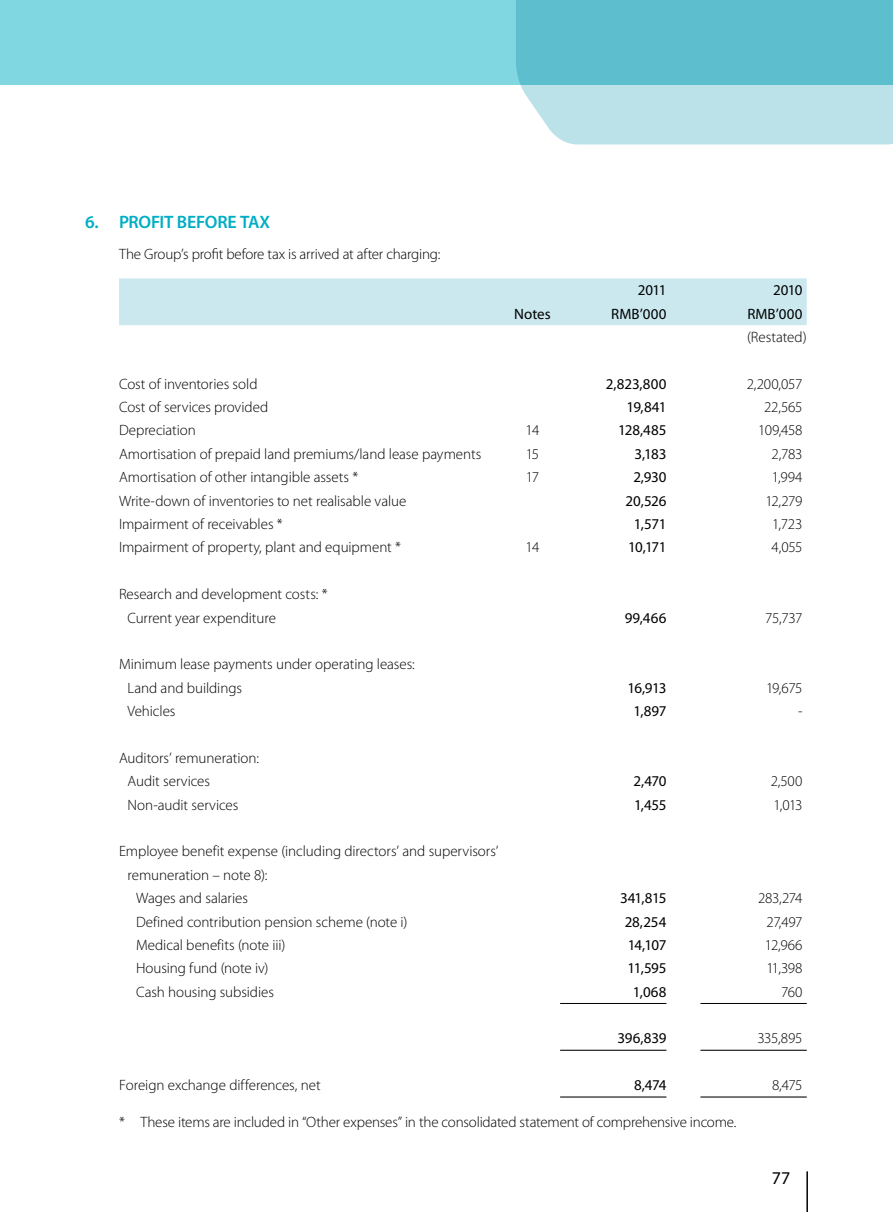
<style>
.page{position:relative;width:893px;height:1212px;background:#fff}
.page>*{position:absolute;margin:0;border:0;box-sizing:border-box;transform-origin:0 0}
.t1{font:600 18px "Myriad Pro";letter-spacing:-.015em;color:#00aec4}
.t2{font:18px "Myriad Pro";color:#000}
.t3{font:300 15px/23.4px "Myriad Pro";letter-spacing:-.005em;color:#000}
.t4{font:15px "Myriad Pro";letter-spacing:-.015em;color:#000}
</style>
<div class="page">
<hr style="left:806px;top:1171px;width:2px;height:41px;background:#000">
<div style="left:0;top:0;width:893px;height:85px;background:#80d6e1"></div>
<svg style="left:516px;top:0;width:377px;height:144px;background:#85cdd8"></svg>
<div style="left:119px;top:278px;width:688px;height:47px;background:#cbe8ee"></div>
<hr style="left:560px;top:1003px;width:106px;height:1px;background:#000">
<hr style="left:700px;top:1003px;width:107px;height:1px;background:#000">
<hr style="left:560px;top:1096px;width:106px;height:1px;background:#000">
<hr style="left:700px;top:1096px;width:107px;height:1px;background:#000">
<hr style="left:560px;top:1050px;width:106px;height:1px;background:#000">
<hr style="left:700px;top:1050px;width:107px;height:1px;background:#000">
<p class="t1" style="left:85px;top:210px;width:187px">6. PROFIT BEFORE TAX</p>
<p class="t3" style="left:119px;top:242px;width:323px">The Group’s profit before tax is arrived at after charging:</p>
<p class="t4" style="left:638px;top:281px;width:30px">2011</p>
<p class="t4" style="left:773px;top:281px;width:31px">2010</p>
<p class="t4" style="left:514px;top:304px;width:38px">Notes</p>
<p class="t4" style="left:611px;top:304px;width:57px">RMB’000</p>
<p class="t4" style="left:747px;top:304px;width:57px">RMB’000</p>
<p class="t3" style="left:747px;top:325px;width:61px">(Restated)</p>
<p class="t3" style="left:119px;top:372px;width:140px">Cost of inventories sold</p>
<p class="t4" style="left:606px;top:374px;width:62px">2,823,800</p>
<p class="t3" style="left:747px;top:372px;width:57px">2,200,057</p>
<p class="t3" style="left:119px;top:396px;width:151px">Cost of services provided</p>
<p class="t4" style="left:627px;top:398px;width:41px">19,841</p>
<p class="t3" style="left:764px;top:396px;width:40px">22,565</p>
<p class="t3" style="left:119px;top:419px;width:78px">Depreciation</p>
<p class="t3" style="left:526px;top:419px;width:15px">14</p>
<p class="t4" style="left:618px;top:421px;width:50px">128,485</p>
<p class="t3" style="left:758px;top:419px;width:46px">109,458</p>
<p class="t3" style="left:119px;top:442px;width:364px">Amortisation of prepaid land premiums/land lease payments</p>
<p class="t3" style="left:526px;top:442px;width:15px">15</p>
<p class="t4" style="left:634px;top:445px;width:33px">3,183</p>
<p class="t3" style="left:772px;top:442px;width:32px">2,783</p>
<p class="t3" style="left:119px;top:466px;width:241px">Amortisation of other intangible assets *</p>
<p class="t3" style="left:526px;top:466px;width:15px">17</p>
<p class="t4" style="left:633px;top:468px;width:35px">2,930</p>
<p class="t3" style="left:772px;top:466px;width:32px">1,994</p>
<p class="t3" style="left:119px;top:489px;width:289px">Write-down of inventories to net realisable value</p>
<p class="t4" style="left:625px;top:491px;width:42px">20,526</p>
<p class="t3" style="left:765px;top:489px;width:39px">12,279</p>
<p class="t3" style="left:119px;top:513px;width:165px">Impairment of receivables *</p>
<p class="t4" style="left:634px;top:515px;width:34px">1,571</p>
<p class="t3" style="left:772px;top:513px;width:32px">1,723</p>
<p class="t3" style="left:119px;top:536px;width:283px">Impairment of property, plant and equipment *</p>
<p class="t3" style="left:526px;top:536px;width:15px">14</p>
<p class="t4" style="left:628px;top:538px;width:40px">10,171</p>
<p class="t3" style="left:772px;top:536px;width:32px">4,055</p>
<p class="t3" style="left:128px;top:583px;width:201px;text-indent:-9px">Research and development costs: *<br>Current year expenditure</p>
<p class="t4" style="left:625px;top:608px;width:43px">99,466</p>
<p class="t3" style="left:765px;top:606px;width:39px">75,737</p>
<p class="t3" style="left:128px;top:653px;width:289px;text-indent:-9px">Minimum lease payments under operating leases:<br>Land and buildings</p>
<p class="t4" style="left:627px;top:678px;width:40px">16,913</p>
<p class="t3" style="left:766px;top:676px;width:38px">19,675</p>
<p class="t3" style="left:128px;top:700px;width:49px">Vehicles</p>
<p class="t4" style="left:633px;top:702px;width:34px">1,897</p>
<p class="t3" style="left:798px;top:700px;width:6px">-</p>
<p class="t3" style="left:128px;top:746px;width:133px;text-indent:-9px">Auditors’ remuneration:<br>Audit services</p>
<p class="t4" style="left:634px;top:772px;width:34px">2,470</p>
<p class="t3" style="left:771px;top:770px;width:33px">2,500</p>
<p class="t3" style="left:128px;top:793px;width:112px">Non-audit services</p>
<p class="t4" style="left:634px;top:795px;width:34px">1,455</p>
<p class="t3" style="left:773px;top:793px;width:31px">1,013</p>
<p class="t3" style="left:119px;top:840px;width:381px">Employee benefit expense (including directors’ and supervisors’</p>
<p class="t3" style="left:128px;top:863px;width:141px">remuneration – note 8):</p>
<p class="t3" style="left:136px;top:887px;width:113px">Wages and salaries</p>
<p class="t4" style="left:620px;top:889px;width:48px">341,815</p>
<p class="t3" style="left:758px;top:887px;width:46px">283,274</p>
<p class="t3" style="left:136px;top:910px;width:273px">Defined contribution pension scheme (note i)</p>
<p class="t4" style="left:625px;top:912px;width:43px">28,254</p>
<p class="t3" style="left:766px;top:910px;width:37px">27,497</p>
<p class="t3" style="left:136px;top:933px;width:151px">Medical benefits (note iii)</p>
<p class="t4" style="left:628px;top:936px;width:40px">14,107</p>
<p class="t3" style="left:765px;top:933px;width:39px">12,966</p>
<p class="t3" style="left:136px;top:957px;width:134px">Housing fund (note iv)</p>
<p class="t4" style="left:628px;top:959px;width:40px">11,595</p>
<p class="t3" style="left:766px;top:957px;width:38px">11,398</p>
<p class="t3" style="left:136px;top:980px;width:139px">Cash housing subsidies</p>
<p class="t4" style="left:633px;top:982px;width:35px">1,068</p>
<p class="t3" style="left:781px;top:980px;width:23px">760</p>
<p class="t4" style="left:618px;top:1029px;width:50px">396,839</p>
<p class="t3" style="left:757px;top:1027px;width:47px">335,895</p>
<p class="t3" style="left:119px;top:1074px;width:203px">Foreign exchange differences, net</p>
<p class="t4" style="left:634px;top:1076px;width:34px">8,474</p>
<p class="t3" style="left:772px;top:1073px;width:32px">8,475</p>
<p class="t3" style="left:119px;top:1110px;width:619px">* These items are included in “Other expenses” in the consolidated statement of comprehensive income.</p>
<p class="t2" style="left:772px;top:1167px;width:20px">77</p>
</div>
